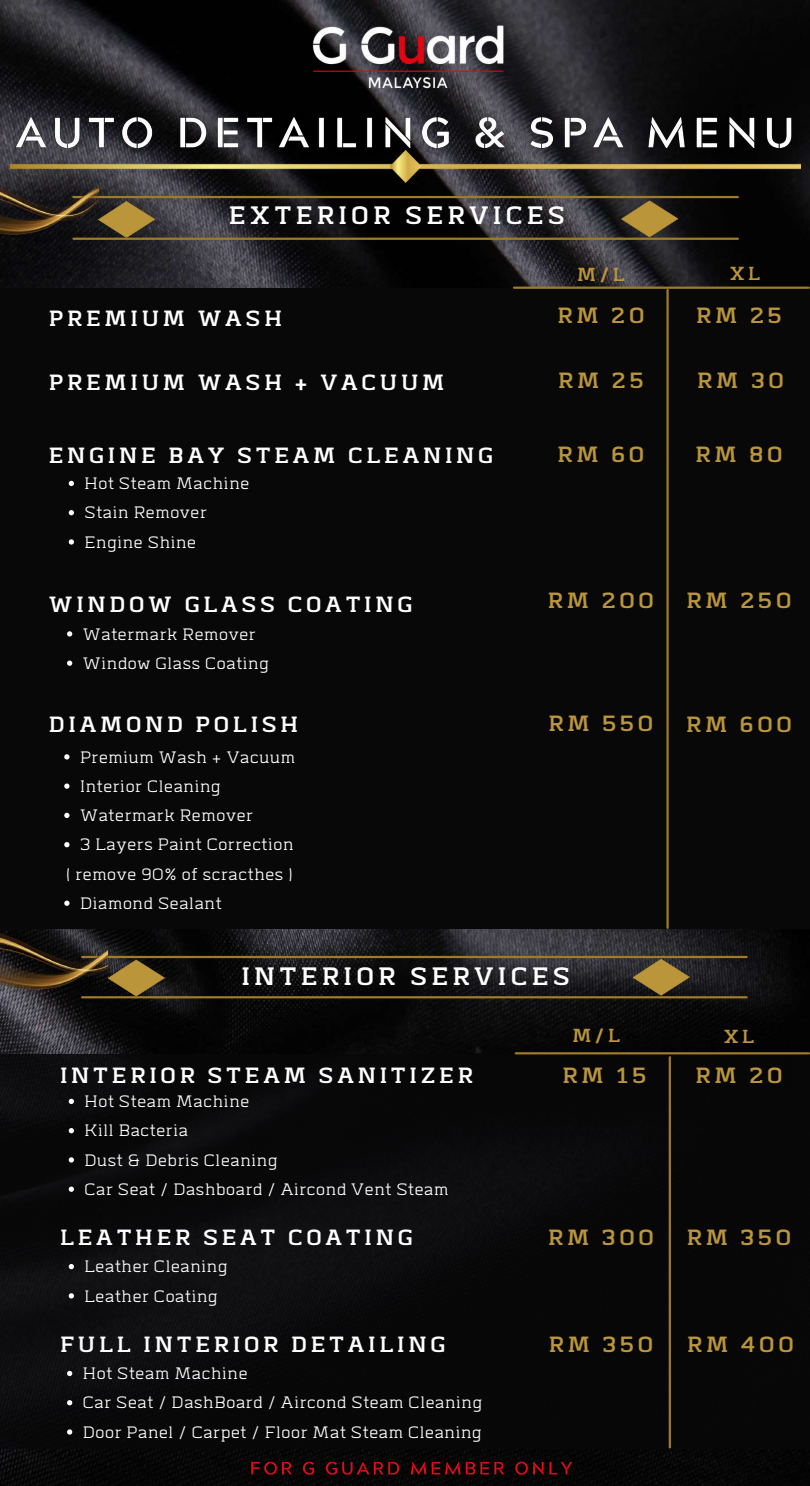
<style>
.page{position:relative;width:810px;height:1486px;background:#fff}
.page>*{position:absolute;margin:0;border:0;box-sizing:border-box;transform-origin:0 0}
.t1{font:32px "Abula";letter-spacing:.11em;color:#fff}
.t2{font:28px "Abula";letter-spacing:.11em;color:#fff}
.t3{font:28px "Abula";letter-spacing:.11em;color:#ba953a}
.t4{font:24px "Abula";color:#ba953a}
.t5{font:300 21px/29.2px "Abula";color:#fff}
</style>
<div class="page">
<img style="left:0;top:0;width:810px;height:1485px">
<div style="left:0;top:289px;width:810px;height:639px;background:#080809"></div>
<div style="left:0;top:1054px;width:810px;height:394px;background:#080809"></div>
<svg style="left:633px;top:958px;width:57px;height:37px;background:#6f5c30"></svg>
<svg style="left:108px;top:959px;width:57px;height:36px;background:#6b572a"></svg>
<hr style="left:82px;top:955px;width:665px;height:2px;background:#9d7b28">
<hr style="left:82px;top:995px;width:665px;height:3px;background:#9d7b28">
<img style="left:0;top:905px;width:108px;height:92px">
<img style="left:289px;top:4px;width:234px;height:104px">
<svg style="left:621px;top:200px;width:57px;height:37px;background:#6d5a2e"></svg>
<svg style="left:98px;top:201px;width:57px;height:36px;background:#725e32"></svg>
<hr style="left:73px;top:196px;width:665px;height:2px;background:#9d7b28">
<hr style="left:73px;top:237px;width:665px;height:3px;background:#9d7b28">
<img style="left:98px;top:169px;width:703px;height:13px">
<img style="left:5px;top:108px;width:805px;height:61px">
<svg style="left:69px;top:480px;width:5px;height:6px"></svg>
<svg style="left:69px;top:510px;width:5px;height:5px"></svg>
<svg style="left:69px;top:539px;width:5px;height:5px"></svg>
<svg style="left:67px;top:631px;width:5px;height:5px"></svg>
<svg style="left:67px;top:660px;width:5px;height:5px"></svg>
<svg style="left:64px;top:754px;width:6px;height:5px"></svg>
<svg style="left:64px;top:783px;width:6px;height:5px"></svg>
<svg style="left:64px;top:812px;width:6px;height:5px"></svg>
<svg style="left:64px;top:842px;width:6px;height:5px"></svg>
<svg style="left:64px;top:900px;width:6px;height:5px"></svg>
<svg style="left:69px;top:1098px;width:5px;height:5px"></svg>
<svg style="left:69px;top:1128px;width:5px;height:5px"></svg>
<svg style="left:69px;top:1157px;width:5px;height:5px"></svg>
<svg style="left:69px;top:1186px;width:5px;height:5px"></svg>
<svg style="left:69px;top:1264px;width:5px;height:4px"></svg>
<svg style="left:69px;top:1292px;width:5px;height:6px"></svg>
<svg style="left:67px;top:1370px;width:5px;height:5px"></svg>
<svg style="left:67px;top:1400px;width:5px;height:4px"></svg>
<svg style="left:67px;top:1429px;width:5px;height:5px"></svg>
<hr style="left:514px;top:286px;width:295px;height:3px;background:#9d7b28">
<hr style="left:666px;top:290px;width:3px;height:637px;background:#9d7b28">
<hr style="left:669px;top:1056px;width:2px;height:390px;background:#9d7b28">
<hr style="left:516px;top:1052px;width:293px;height:2px;background:#9d7b28">
<img style="left:245px;top:1456px;width:342px;height:27px">
<img style="left:0;top:149px;width:98px;height:97px">
<h1 class="t1" style="left:228px;top:200px;width:338px">EXTERIOR SERVICES</h1>
<p class="t4" style="left:577px;top:262px;width:50px">M/L</p>
<p class="t4" style="left:730px;top:261px;width:32px">XL</p>
<h2 class="t2" style="left:48px;top:305px;width:235px">PREMIUM WASH</h2>
<h2 class="t2" style="left:48px;top:369px;width:398px">PREMIUM WASH + VACUUM</h2>
<h2 class="t2" style="left:48px;top:442px;width:447px">ENGINE BAY STEAM CLEANING</h2>
<p class="t5" style="left:84px;top:469px;width:167px">Hot Steam Machine<br>Stain Remover<br>Engine Shine</p>
<h2 class="t2" style="left:48px;top:591px;width:366px">WINDOW GLASS COATING</h2>
<p class="t5" style="left:82px;top:619px;width:188px">Watermark Remover<br>Window Glass Coating</p>
<h2 class="t2" style="left:48px;top:711px;width:252px">DIAMOND POLISH</h2>
<p class="t5" style="left:80px;top:742px;width:217px">Premium Wash + Vacuum<br>Interior Cleaning<br>Watermark Remover<br>3 Layers Paint Correction</p>
<p class="t5" style="left:66px;top:859px;width:229px">( remove 90% of scracthes )</p>
<p class="t5" style="left:80px;top:888px;width:144px">Diamond Sealant</p>
<h2 class="t3" style="left:557px;top:302px;width:89px">RM 20</h2>
<h2 class="t3" style="left:696px;top:302px;width:88px">RM 25</h2>
<h2 class="t3" style="left:558px;top:366px;width:88px">RM 25</h2>
<h2 class="t3" style="left:697px;top:366px;width:89px">RM 30</h2>
<h2 class="t3" style="left:557px;top:440px;width:89px">RM 60</h2>
<h2 class="t3" style="left:695px;top:440px;width:89px">RM 80</h2>
<h2 class="t3" style="left:548px;top:587px;width:246px">RM 200 RM 250</h2>
<h2 class="t3" style="left:548px;top:710px;width:245px">RM 550 RM 600</h2>
<h1 class="t1" style="left:241px;top:960px;width:331px">INTERIOR SERVICES</h1>
<h2 class="t2" style="left:60px;top:1061px;width:415px">INTERIOR STEAM SANITIZER</h2>
<p class="t5" style="left:84px;top:1086px;width:366px">Hot Steam Machine<br>Kill Bacteria<br>Dust &amp; Debris Cleaning<br>Car Seat / Dashboard / Aircond Vent Steam</p>
<h2 class="t2" style="left:60px;top:1223px;width:355px">LEATHER SEAT COATING</h2>
<p class="t5" style="left:84px;top:1252px;width:145px">Leather Cleaning<br>Leather Coating</p>
<h2 class="t2" style="left:60px;top:1330px;width:387px">FULL INTERIOR DETAILING</h2>
<p class="t5" style="left:82px;top:1358px;width:402px">Hot Steam Machine<br>Car Seat / DashBoard / Aircond Steam Cleaning<br>Door Panel / Carpet / Floor Mat Steam Cleaning</p>
<p class="t4" style="left:572px;top:1023px;width:50px">M/L</p>
<p class="t4" style="left:724px;top:1024px;width:32px">XL</p>
<h2 class="t3" style="left:562px;top:1061px;width:86px">RM 15</h2>
<h2 class="t3" style="left:695px;top:1061px;width:89px">RM 20</h2>
<h2 class="t3" style="left:548px;top:1223px;width:245px">RM 300 RM 350</h2>
<h2 class="t3" style="left:548px;top:1330px;width:247px">RM 350 RM 400</h2>
</div>
